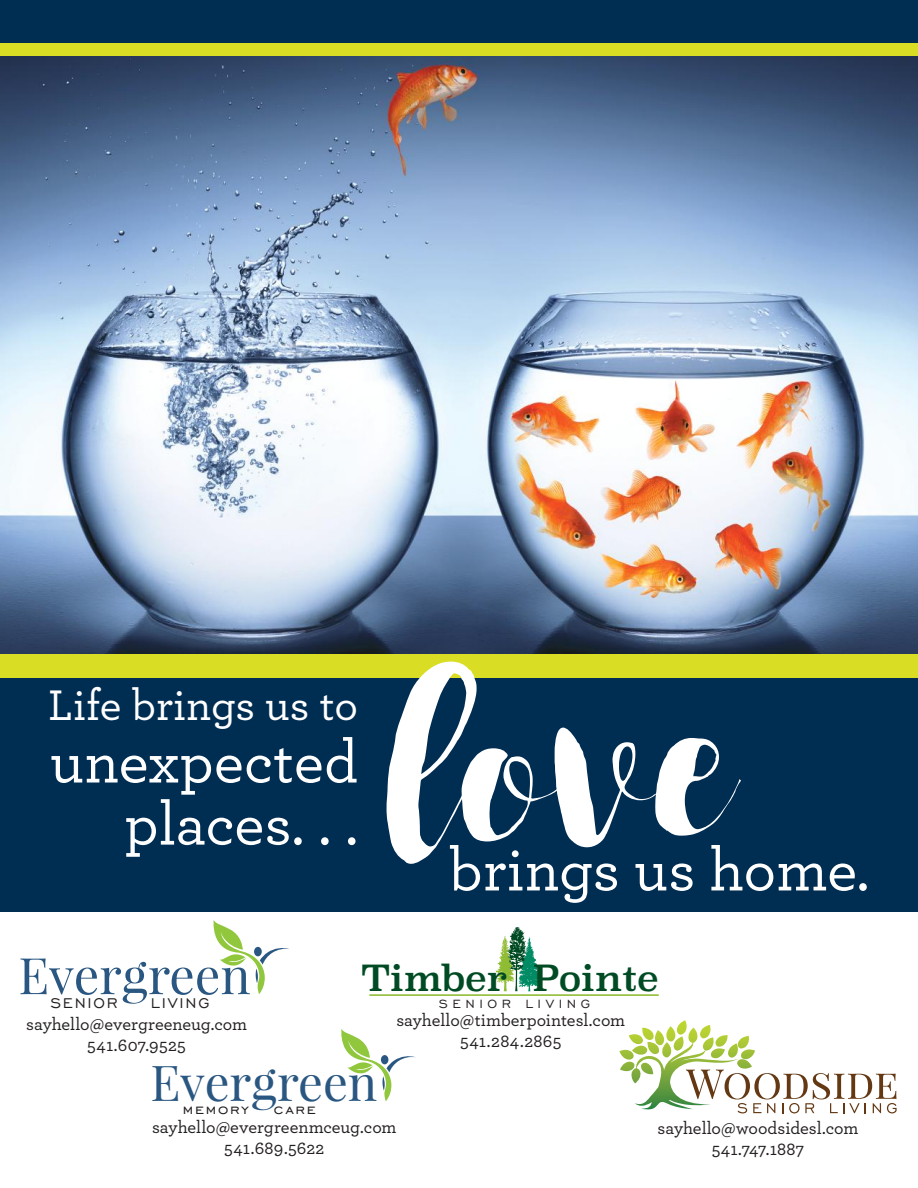
<style>
.page{position:relative;width:918px;height:1188px;background:#fff}
.page>*{position:absolute;margin:0;border:0;box-sizing:border-box;transform-origin:0 0}
.t1{font:207px "Spelling Night";color:#fff}
.t2{font:500 62.1px/62.1px "Archer";color:#fff;text-align:right}
.t3{font:50.4px "Playfair Display";color:#2a5781}
.t4{font:49.35px "Playfair Display";color:#2a5781}
.t5{font:500 44.85px "Archer";color:#fff}
.t6{font:35.55px "Superclarendon";color:#004b24}
.t7{font:18.15px "Engravers Gothic BT";letter-spacing:.1em;color:#241f1f}
.t8{font:500 18px/21px "Archer";color:#241f1f;text-align:center}
.t9{font:17.7px "Engravers Gothic BT";letter-spacing:.1em;color:#241f1f}
.t10{font:15.3px "Engravers Gothic BT";letter-spacing:.3em;color:#241f1f}
</style>
<div class="page">
<img style="left:0;top:55px;width:918px;height:675px">
<div style="left:0;top:0;width:918px;height:54px;background:#002d52"></div>
<div style="left:0;top:663px;width:917px;height:475px;background:#002d52"></div>
<div style="left:0;top:43px;width:918px;height:12px;background:#d9dd24"></div>
<div style="left:0;top:654px;width:918px;height:24px;background:#d9dd24"></div>
<div style="left:0;top:913px;width:918px;height:275px;background:#fff"></div>
<svg style="left:496px;top:927px;width:44px;height:64px"></svg>
<hr style="left:369px;top:994px;width:290px;height:2px;background:#90bc33">
<svg style="left:213px;top:920px;width:76px;height:74px"></svg>
<svg style="left:341px;top:1029px;width:75px;height:72px"></svg>
<svg style="left:629px;top:1020px;width:268px;height:93px"></svg>
<h3 class="t5" style="left:48px;top:673px;width:311px">Life brings us to</h3>
<h2 class="t2" style="left:50px;top:728px;width:310px">unexpected places. . .</h2>
<h1 class="t1" style="left:391px;top:629px;width:347px">love</h1>
<h2 class="t2" style="left:449px;top:836px;width:422px">brings us home.</h2>
<h3 class="t3" style="left:18px;top:944px;width:234px">Evergreen</h3>
<p class="t7" style="left:50px;top:993px;width:69px">SENIOR</p>
<p class="t7" style="left:151px;top:993px;width:60px">LIVING</p>
<p class="t8" style="left:26px;top:1013px;width:222px">sayhello@evergreeneug.com<br>541.607.9525</p>
<h3 class="t6" style="left:361px;top:954px;width:299px">Timber Pointe</h3>
<p class="t8" style="left:396px;top:1009px;width:230px">sayhello@timberpointesl.com<br>541.284.2865</p>
<p class="t10" style="left:439px;top:995px;width:153px">SENIOR LIVING</p>
<h3 class="t4" style="left:151px;top:1052px;width:228px">Evergreen</h3>
<p class="t9" style="left:183px;top:1100px;width:68px">memory</p>
<p class="t9" style="left:274px;top:1100px;width:43px">care</p>
<p class="t8" style="left:152px;top:1115px;width:246px">sayhello@evergreenmceug.com<br>541.689.5622</p>
<p class="t8" style="left:658px;top:1117px;width:202px">sayhello@woodsidesl.com<br>541.747.1887</p>
</div>
